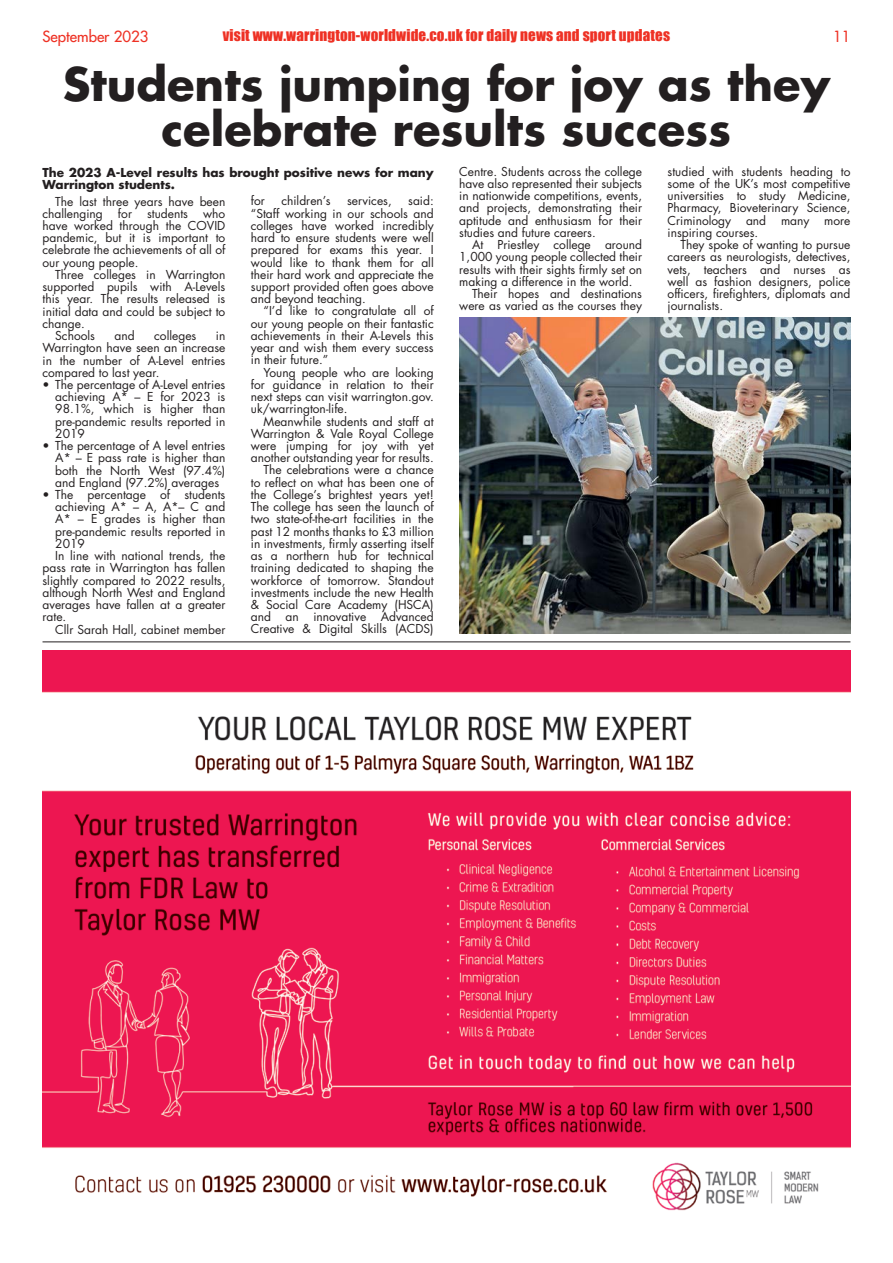
<style>
.page{position:relative;width:893px;height:1263px;background:#fff}
.page>*{position:absolute;margin:0;border:0;box-sizing:border-box;transform-origin:0 0}
.t1{font:700 45px/45px "Futura Std";color:#231f20;text-align:center}
.t2{font:15px "Impact";letter-spacing:.01em;color:#ee3124}
.t3{font:500 15px "Futura Std";color:#ee3124}
.t4{font:12px/12.3px "Futura Std";color:#231f20;text-align:justify}
.t5{font:700 12px/12px "Futura Std";color:#231f20}
</style>
<div class="page">
<hr style="left:43px;top:642px;width:807px;height:1px;background:#231f20">
<img style="left:43px;top:651px;width:807px;height:560px">
<img style="left:459px;top:317px;width:391px;height:317px">
<p class="t3" style="left:43px;top:27px;width:108px">September 2023</p>
<p class="t2" style="left:223px;top:24px;width:449px">visit www.warrington-worldwide.co.uk for daily news and sport updates</p>
<p class="t3" style="left:833px;top:27px;width:19px">11</p>
<h1 class="t1" style="left:63px;top:61px;width:769px">Students jumping for joy as they celebrate results success</h1>
<p class="t5" style="left:43px;top:166px;width:393px">The 2023 A-Level results has brought positive news for many<br>Warrington students.</p>
<p class="t4" style="left:43px;top:195px;width:184px;text-indent:13px">The last three years have been challenging</p>
<p class="t4" style="left:251px;top:195px;width:16px">for</p>
<p class="t4" style="left:281px;top:195px;width:51px">children’s</p>
<p class="t4" style="left:347px;top:195px;width:46px">services,</p>
<p class="t4" style="left:251px;top:195px;width:184px;text-indent:157px">said: “Staff working in our schools and colleges have worked incredibly hard to ensure students were well prepared for exams this year. I would like to thank them for all their hard work and appreciate the support provided often goes above and beyond teaching.</p>
<p class="t4" style="left:251px;top:305px;width:184px;text-indent:13px">“I’d like to congratulate all of our young people on their fantastic achievements in their A-Levels this year and wish them every success in their future.”</p>
<p class="t4" style="left:251px;top:366px;width:184px;text-indent:13px">Young people who are looking for guidance in relation to their next steps can visit warrington.gov. uk/warrington-life.</p>
<p class="t4" style="left:251px;top:415px;width:184px;text-align:right">Meanwhile students and staff at Warrington &amp; Vale Royal College were jumping for joy with yet another outstanding year for results.<br>The celebrations were a chance<br>to reflect on what has been one of the College’s brightest years yet!<br>The college has seen the launch of two state-of-the-art facilities in the past 12 months thanks to £3 million in investments, firmly asserting itself as a northern hub for technical training dedicated to shaping the workforce of tomorrow. Standout investments include the new Health &amp; Social Care Academy (HSCA) and an innovative Advanced Creative &amp; Digital Skills (ACDS)</p>
<p class="t4" style="left:118px;top:207px;width:16px">for</p>
<p class="t4" style="left:147px;top:207px;width:42px">students</p>
<p class="t4" style="left:43px;top:207px;width:184px;text-indent:161px">who have worked through the COVID pandemic, but it is important to celebrate the achievements of all of our young people.</p>
<p class="t4" style="left:55px;top:268px;width:172px">Three colleges in Warrington</p>
<p class="t4" style="left:43px;top:281px;width:184px">supported pupils with A-Levels</p>
<p class="t4" style="left:43px;top:293px;width:184px">this year. The results released is</p>
<p class="t4" style="left:43px;top:305px;width:184px">initial data and could be subject to</p>
<p class="t4" style="left:43px;top:317px;width:44px">change.</p>
<p class="t4" style="left:55px;top:330px;width:41px">Schools</p>
<p class="t4" style="left:115px;top:330px;width:22px">and</p>
<p class="t4" style="left:154px;top:330px;width:44px">colleges</p>
<p class="t4" style="left:43px;top:330px;width:184px;text-indent:173px">in Warrington have seen an increase in the number of A-Level entries compared to last year.</p>
<p class="t4" style="left:55px;top:378px;width:172px;text-indent:-13px">• The percentage of A-Level entries achieving A* – E for 2023 is 98.1%, which is higher than pre-pandemic results reported in 2019</p>
<p class="t4" style="left:55px;top:440px;width:172px;text-indent:-13px">• The percentage of A level entries A* – E pass rate is higher than both the North West (97.4%) and England (97.2%) averages</p>
<p class="t4" style="left:43px;top:489px;width:184px">• The percentage of students</p>
<p class="t4" style="left:55px;top:501px;width:172px">achieving A* – A, A*– C and</p>
<p class="t4" style="left:55px;top:513px;width:172px">A* – E grades is higher than</p>
<p class="t4" style="left:55px;top:525px;width:172px">pre-pandemic results reported in</p>
<p class="t4" style="left:55px;top:537px;width:31px">2019</p>
<p class="t4" style="left:55px;top:550px;width:172px">In line with national trends, the</p>
<p class="t4" style="left:43px;top:562px;width:184px">pass rate in Warrington has fallen</p>
<p class="t4" style="left:43px;top:574px;width:184px">slightly compared to 2022 results,</p>
<p class="t4" style="left:43px;top:586px;width:184px">although North West and England</p>
<p class="t4" style="left:43px;top:599px;width:184px">averages have fallen at a greater</p>
<p class="t4" style="left:43px;top:611px;width:25px">rate.</p>
<p class="t4" style="left:55px;top:623px;width:172px">Cllr Sarah Hall, cabinet member</p>
<p class="t4" style="left:459px;top:165px;width:184px">Centre. Students across the college have also represented their subjects in nationwide competitions, events, and projects, demonstrating their aptitude and enthusiasm for their studies and future careers.</p>
<p class="t4" style="left:472px;top:239px;width:172px">At Priestley college around</p>
<p class="t4" style="left:459px;top:251px;width:184px">1,000 young people collected their</p>
<p class="t4" style="left:459px;top:263px;width:184px">results with their sights firmly set on</p>
<p class="t4" style="left:459px;top:275px;width:175px">making a difference in the world.</p>
<p class="t4" style="left:472px;top:288px;width:172px">Their hopes and destinations</p>
<p class="t4" style="left:459px;top:300px;width:184px">were as varied as the courses they</p>
<p class="t4" style="left:668px;top:165px;width:184px">studied with students heading to some of the UK’s most competitive universities to study Medicine, Pharmacy, Bioveterinary Science, Criminology and many more inspiring courses.</p>
<p class="t4" style="left:668px;top:239px;width:184px;text-indent:13px">They spoke of wanting to pursue careers as neurologists, detectives, vets, teachers and nurses as well as fashion designers, police officers, firefighters, diplomats and journalists.</p>
</div>
